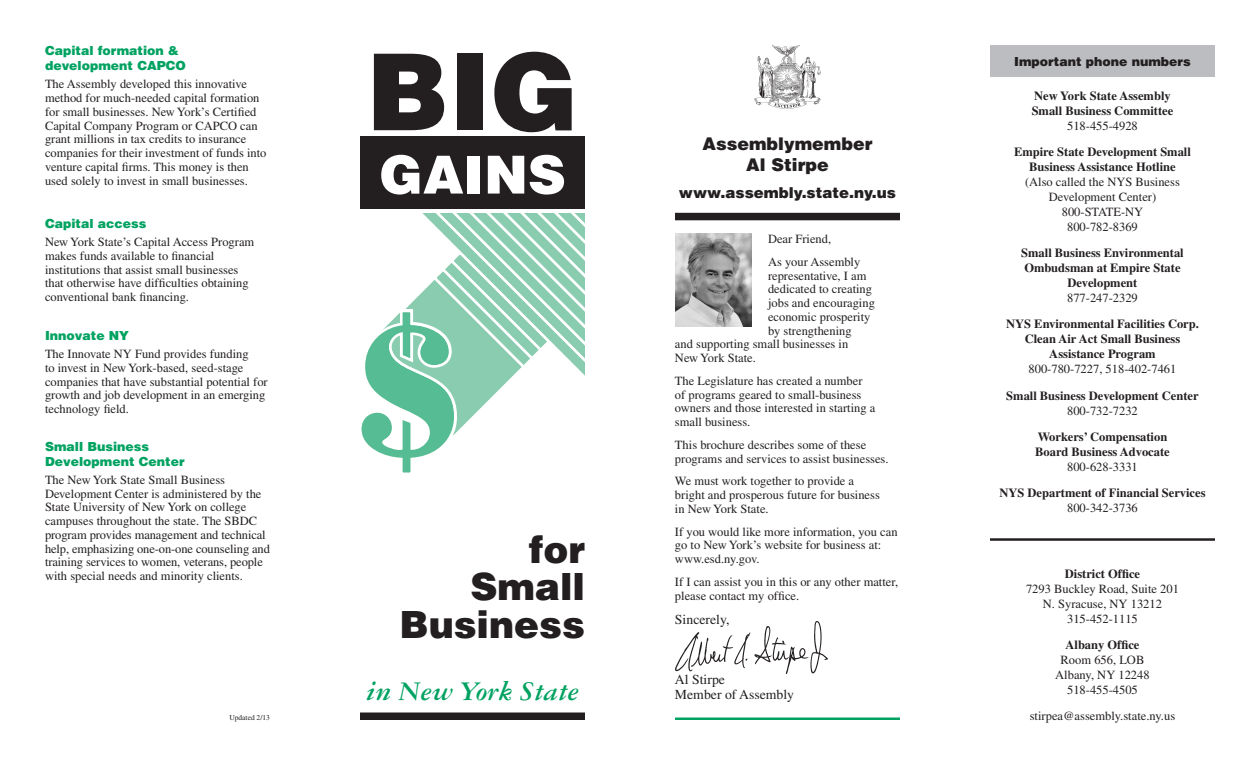
<style>
.page{position:relative;width:1260px;height:765px;background:#fff}
.page>*{position:absolute;margin:0;border:0;box-sizing:border-box;transform-origin:0 0}
.t1{font:900 106.25px "Helvetica";color:#231f20}
.t2{font:900 52.5px "Helvetica";color:#fff}
.t3{font:900 37.5px/37.5px "Helvetica";color:#231f20;text-align:right}
.t4{font:italic 700 28.75px "Garamond Three";color:#00a261}
.t5{font:900 17.5px "Helvetica";color:#231f20}
.t6{font:900 15px "Helvetica";color:#231f20}
.t7{font:13.75px "Times";color:#231f20}
.Body{font:12.5px/13.8px "Times";color:#231f20}
.t8{font:700 12.5px/15px "Times";color:#231f20;text-align:center}
.t9{font:900 12.5px/15px "Helvetica";color:#00a261}
.t10{font:900 12.5px "Helvetica";color:#231f20}
.t11{font:7.5px "Times";color:#231f20}
</style>
<div class="page">
<img style="left:754px;top:45px;width:67px;height:63px">
<div style="left:360px;top:712px;width:225px;height:8px;background:#231f20"></div>
<div style="left:990px;top:45px;width:225px;height:31px;background:#bcbdc0"></div>
<hr style="left:990px;top:538px;width:225px;height:3px;background:#231f20">
<hr style="left:675px;top:718px;width:225px;height:2px;background:#00a261">
<svg style="left:361px;top:213px;width:224px;height:260px"></svg>
<div style="left:675px;top:213px;width:225px;height:7px;background:#231f20"></div>
<div style="left:360px;top:136px;width:225px;height:73px;background:#231f20"></div>
<img style="left:675px;top:233px;width:76px;height:94px">
<img style="left:676px;top:621px;width:151px;height:52px">
<p class="t9" style="left:45px;top:43px;width:142px">Capital formation &amp; development CAPCO</p>
<p class="Body" style="left:45px;top:77px;width:223px">The Assembly developed this innovative method for much-needed capital formation for small businesses. New York’s Certified Capital Company Program or CAPCO can grant millions in tax credits to insurance companies for their investment of funds into venture capital firms. This money is then used solely to invest in small businesses.</p>
<p class="t9" style="left:45px;top:216px;width:103px">Capital access</p>
<p class="Body" style="left:45px;top:235px;width:211px">New York State’s Capital Access Program makes funds available to financial institutions that assist small businesses that otherwise have difficulties obtaining conventional bank financing.</p>
<p class="t9" style="left:45px;top:328px;width:86px">Innovate NY</p>
<p class="Body" style="left:45px;top:347px;width:224px">The Innovate NY Fund provides funding<br>to invest in New York-based, seed-stage companies that have substantial potential for growth and job development in an emerging technology field.</p>
<p class="t9" style="left:45px;top:438px;width:141px">Small Business<br>Development Center</p>
<p class="Body" style="left:45px;top:473px;width:226px">The New York State Small Business Development Center is administered by the State University of New York on college campuses throughout the state. The SBDC program provides management and technical help, emphasizing one-on-one counseling and training services to women, veterans, people with special needs and minority clients.</p>
<p class="t11" style="left:229px;top:713px;width:42px">Updated 2/13</p>
<h1 class="t1" style="left:366px;top:23px;width:214px">BIG</h1>
<h2 class="t2" style="left:379px;top:140px;width:188px">GAINS</h2>
<h3 class="t3" style="left:400px;top:529px;width:187px">for<br>Small<br>Business</h3>
<h3 class="t4" style="left:366px;top:676px;width:215px">in New York State</h3>
<p class="t5" style="left:702px;top:133px;width:172px">Assemblymember</p>
<p class="t5" style="left:746px;top:154px;width:84px">Al Stirpe</p>
<p class="t6" style="left:679px;top:182px;width:219px">www.assembly.state.ny.us</p>
<p class="Body" style="left:768px;top:232px;width:65px">Dear Friend,</p>
<p class="Body" style="left:768px;top:255px;width:94px">As your Assembly</p>
<p class="Body" style="left:768px;top:269px;width:100px">representative, I am</p>
<p class="Body" style="left:768px;top:282px;width:106px">dedicated to creating</p>
<p class="Body" style="left:768px;top:296px;width:108px">jobs and encouraging</p>
<p class="Body" style="left:768px;top:310px;width:104px">economic prosperity</p>
<p class="Body" style="left:768px;top:324px;width:85px">by strengthening</p>
<p class="Body" style="left:675px;top:337px;width:175px">and supporting small businesses in</p>
<p class="Body" style="left:675px;top:351px;width:82px">New York State.</p>
<p class="Body" style="left:675px;top:374px;width:202px">The Legislature has created a number of programs geared to small-business owners and those interested in starting a small business.</p>
<p class="Body" style="left:675px;top:438px;width:215px">This brochure describes some of these programs and services to assist businesses.</p>
<p class="Body" style="left:675px;top:474px;width:206px">We must work together to provide a bright and prosperous future for business in New York State.</p>
<p class="Body" style="left:675px;top:525px;width:224px">If you would like more information, you can go to New York’s website for business at: www.esd.ny.gov.</p>
<p class="Body" style="left:675px;top:575px;width:225px">If I can assist you in this or any other matter, please contact my office.</p>
<p class="t7" style="left:675px;top:611px;width:56px">Sincerely,</p>
<p class="t7" style="left:675px;top:671px;width:52px">Al Stirpe</p>
<p class="t7" style="left:675px;top:686px;width:121px">Member of Assembly</p>
<p class="t10" style="left:1014px;top:53px;width:178px">Important phone numbers</p>
<p class="t8" style="left:1032px;top:88px;width:143px;text-align:left">New York State Assembly<br>Small Business Committee</p>
<p class="Body" style="left:1067px;top:118px;width:72px">518-455-4928</p>
<p class="t8" style="left:1014px;top:144px;width:178px">Empire State Development Small<br>Business Assistance Hotline</p>
<p class="Body" style="left:1025px;top:174px;width:156px;line-height:15px;text-align:center">(Also called the NYS Business<br>Development Center)<br>800-STATE-NY<br>800-782-8369</p>
<p class="t8" style="left:1021px;top:245px;width:164px">Small Business Environmental<br>Ombudsman at Empire State<br>Development</p>
<p class="Body" style="left:1067px;top:291px;width:72px">877-247-2329</p>
<p class="t8" style="left:1006px;top:316px;width:194px">NYS Environmental Facilities Corp.<br>Clean Air Act Small Business<br>Assistance Program</p>
<p class="Body" style="left:1029px;top:362px;width:149px">800-780-7227, 518-402-7461</p>
<p class="t8" style="left:1006px;top:388px;width:194px">Small Business Development Center</p>
<p class="Body" style="left:1067px;top:403px;width:72px">800-732-7232</p>
<p class="t8" style="left:1035px;top:429px;width:136px;text-align:left">Workers’ Compensation<br>Board Business Advocate</p>
<p class="Body" style="left:1067px;top:460px;width:72px">800-628-3331</p>
<p class="t8" style="left:999px;top:485px;width:208px">NYS Department of Financial Services</p>
<p class="Body" style="left:1067px;top:501px;width:72px">800-342-3736</p>
<p class="t8" style="left:1065px;top:566px;width:77px">District Office</p>
<p class="Body" style="left:1026px;top:581px;width:154px">7293 Buckley Road, Suite 201</p>
<p class="Body" style="left:1043px;top:596px;width:121px">N. Syracuse, NY 13212</p>
<p class="Body" style="left:1067px;top:611px;width:72px">315-452-1115</p>
<p class="t8" style="left:1066px;top:637px;width:75px">Albany Office</p>
<p class="Body" style="left:1061px;top:653px;width:85px">Room 656, LOB</p>
<p class="Body" style="left:1055px;top:668px;width:96px">Albany, NY 12248</p>
<p class="Body" style="left:1067px;top:683px;width:72px">518-455-4505</p>
<p class="Body" style="left:1030px;top:709px;width:147px">stirpea@assembly.state.ny.us</p>
</div>
